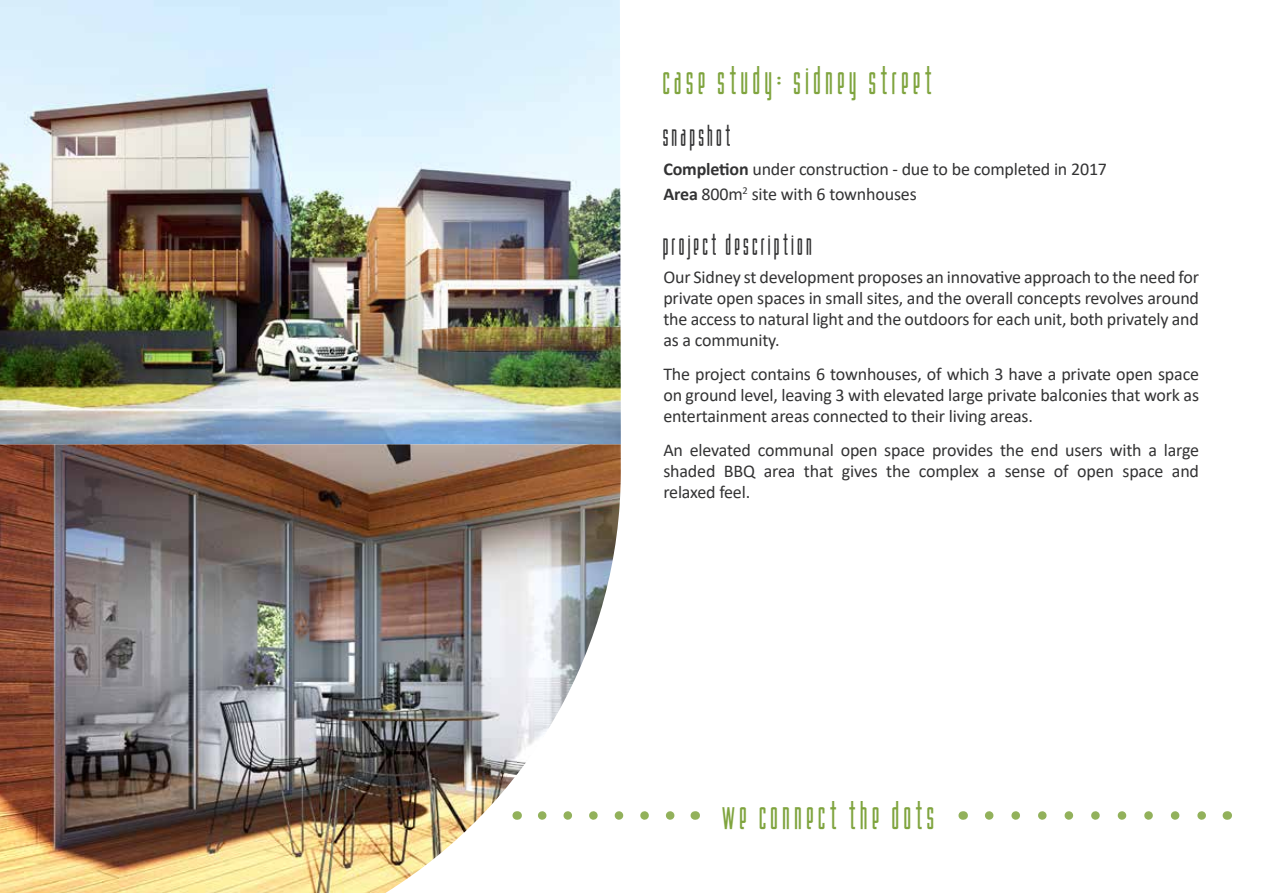
<style>
.page{position:relative;width:1263px;height:893px;background:#fff}
.page>*{position:absolute;margin:0;border:0;box-sizing:border-box;transform-origin:0 0}
.t1{font:36px "Fake Plastic";letter-spacing:.1em;color:#7fa43e}
.t2{font:27px "Fake Plastic";letter-spacing:.1em;color:#333334}
.t3{font:18px/21px "Calibri";letter-spacing:-.01em;color:#333334;text-align:justify}
.s1{font-weight:700}
</style>
<div class="page">
<img style="left:0;top:0;width:621px;height:893px">
<svg style="left:989px;top:811px;width:217px;height:9px"></svg>
<svg style="left:542px;top:811px;width:133px;height:9px"></svg>
<h1 class="t1" style="left:663px;top:64px;width:271px">case study: sidney street</h1>
<h2 class="t2" style="left:663px;top:124px;width:70px">snapshot</h2>
<p class="t3" style="left:663px;top:156px;width:445px;line-height:25.2px"><span class="s1">Completion</span> under construction - due to be completed in 2017<br><span class="s1">Area</span> 800m<sup>2</sup> site with 6 townhouses</p>
<h2 class="t2" style="left:663px;top:232px;width:151px">project description</h2>
<p class="t3" style="left:663px;top:266px;width:537px">Our Sidney st development proposes an innovative approach to the need for private open spaces in small sites, and the overall concepts revolves around the access to natural light and the outdoors for each unit, both privately and as a community.</p>
<p class="t3" style="left:663px;top:363px;width:537px">The project contains 6 townhouses, of which 3 have a private open space on ground level, leaving 3 with elevated large private balconies that work as entertainment areas connected to their living areas.</p>
<p class="t3" style="left:663px;top:439px;width:537px">An elevated communal open space provides the end users with a large shaded BBQ area that gives the complex a sense of open space and relaxed feel.</p>
<h1 class="t1" style="left:722px;top:799px;width:215px">we connect the dots</h1>
</div>
